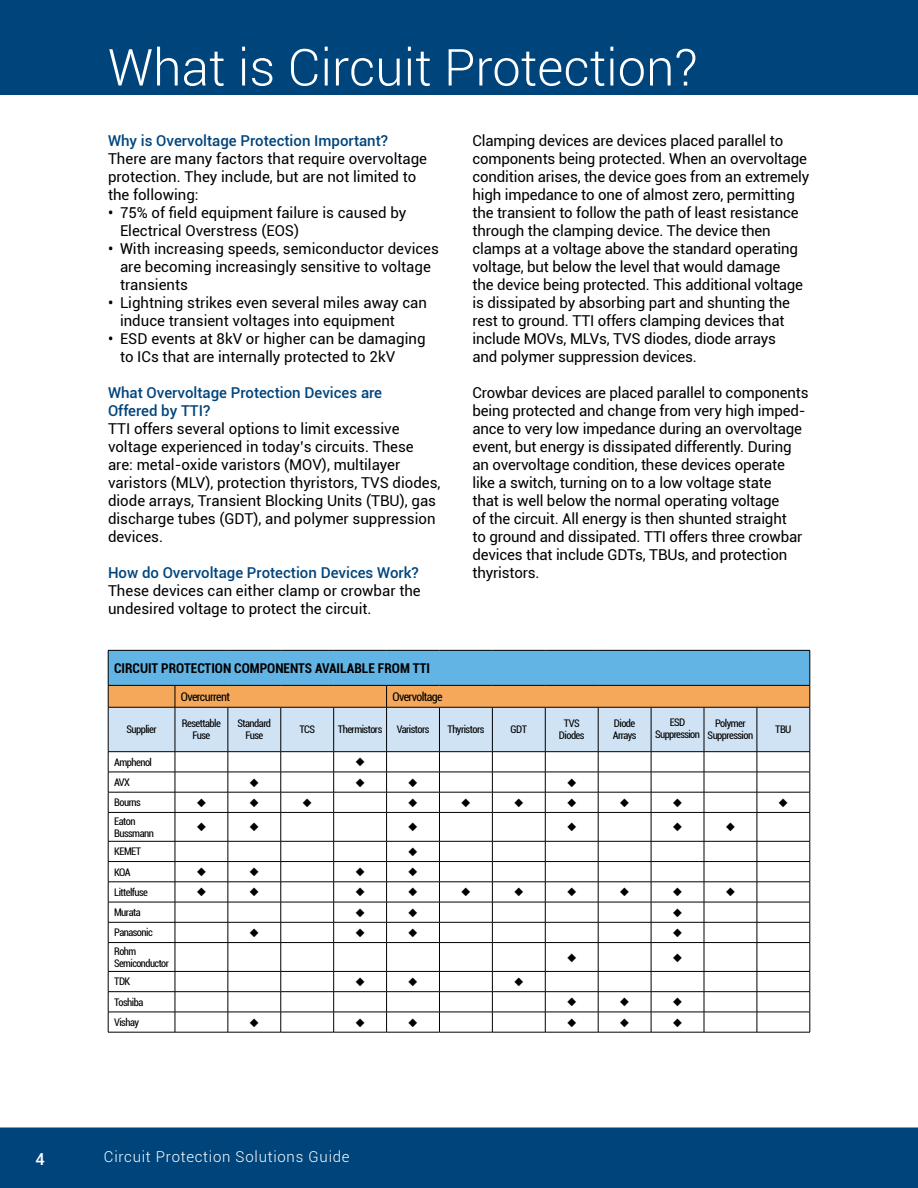
<style>
.page{position:relative;width:918px;height:1188px;background:#fff}
.page>*{position:absolute;margin:0;border:0;box-sizing:border-box;transform-origin:0 0}
.t1{font:300 51px "Roboto";color:#fff}
.t2{font:500 16.5px "Roboto";color:#fff}
.t3{font:15px/18px "Roboto";letter-spacing:-.01em;color:#000}
.t4{font:500 15px/18px "Roboto";color:#00447c}
.t5{font:300 15px "Roboto";letter-spacing:.05em;color:#fff}
.t6{font:700 condensed 13.5px "Roboto";color:#000}
.t7{font:condensed 12px "Roboto";letter-spacing:-.05em;color:#000}
.t8{font:condensed 10.5px/12px "Roboto";letter-spacing:-.05em;color:#000;text-align:center}
.s1{font-weight:500}
</style>
<div class="page">
<div style="left:0;top:0;width:918px;height:94px;background:#00447c"></div>
<div style="left:108px;top:650px;width:702px;height:35px;background:#62b4e4"></div>
<hr style="left:108px;top:650px;width:67px;height:1px;background:#000">
<hr style="left:108px;top:651px;width:1px;height:34px;background:#000">
<hr style="left:175px;top:650px;width:53px;height:1px;background:#000">
<hr style="left:228px;top:650px;width:53px;height:1px;background:#000">
<hr style="left:281px;top:650px;width:53px;height:1px;background:#000">
<hr style="left:334px;top:650px;width:53px;height:1px;background:#000">
<hr style="left:387px;top:650px;width:52px;height:1px;background:#000">
<hr style="left:439px;top:650px;width:53px;height:1px;background:#000">
<hr style="left:492px;top:650px;width:53px;height:1px;background:#000">
<hr style="left:545px;top:650px;width:53px;height:1px;background:#000">
<hr style="left:598px;top:650px;width:53px;height:1px;background:#000">
<hr style="left:651px;top:650px;width:53px;height:1px;background:#000">
<hr style="left:704px;top:650px;width:53px;height:1px;background:#000">
<hr style="left:757px;top:650px;width:53px;height:1px;background:#000">
<hr style="left:810px;top:651px;width:1px;height:34px;background:#000">
<hr style="left:108px;top:1032px;width:67px;height:1px;background:#000">
<hr style="left:175px;top:1032px;width:53px;height:1px;background:#000">
<hr style="left:228px;top:1032px;width:53px;height:1px;background:#000">
<hr style="left:281px;top:1032px;width:53px;height:1px;background:#000">
<hr style="left:334px;top:1032px;width:53px;height:1px;background:#000">
<hr style="left:387px;top:1032px;width:52px;height:1px;background:#000">
<hr style="left:439px;top:1032px;width:53px;height:1px;background:#000">
<hr style="left:492px;top:1032px;width:53px;height:1px;background:#000">
<hr style="left:545px;top:1032px;width:53px;height:1px;background:#000">
<hr style="left:598px;top:1032px;width:53px;height:1px;background:#000">
<hr style="left:651px;top:1032px;width:53px;height:1px;background:#000">
<hr style="left:704px;top:1032px;width:53px;height:1px;background:#000">
<hr style="left:757px;top:1032px;width:53px;height:1px;background:#000">
<div style="left:0;top:1128px;width:918px;height:60px;background:#00447c"></div>
<svg style="left:108px;top:685px;width:703px;height:347px"></svg>
<h1 class="t1" style="left:108px;top:32px;width:591px">What is Circuit Protection?</h1>
<p class="t4" style="left:108px;top:131px;width:282px">Why is Overvoltage Protection Important?</p>
<p class="t3" style="left:108px;top:149px;width:321px">There are many factors that require overvoltage protection. They include, but are not limited to the following:</p>
<p class="t3" style="left:120px;top:203px;width:288px;text-indent:-12px"><span class="s1">•</span> 75% of field equipment failure is caused by<br>Electrical Overstress (EOS)</p>
<p class="t3" style="left:120px;top:239px;width:320px;text-indent:-12px"><span class="s1">•</span> With increasing speeds, semiconductor devices are becoming increasingly sensitive to voltage transients</p>
<p class="t3" style="left:120px;top:293px;width:309px;text-indent:-12px"><span class="s1">•</span> Lightning strikes even several miles away can induce transient voltages into equipment</p>
<p class="t3" style="left:120px;top:329px;width:307px;text-indent:-12px"><span class="s1">•</span> ESD events at 8kV or higher can be damaging to ICs that are internally protected to 2kV</p>
<p class="t4" style="left:108px;top:383px;width:276px">What Overvoltage Protection Devices are<br>Offered by TTI?</p>
<p class="t3" style="left:108px;top:419px;width:334px">TTI offers several options to limit excessive voltage experienced in today’s circuits. These are: metal-oxide varistors (MOV), multilayer varistors (MLV), protection thyristors, TVS diodes, diode arrays, Transient Blocking Units (TBU), gas discharge tubes (GDT), and polymer suppression devices.</p>
<p class="t4" style="left:108px;top:563px;width:312px">How do Overvoltage Protection Devices Work?</p>
<p class="t3" style="left:108px;top:581px;width:314px">These devices can either clamp or crowbar the undesired voltage to protect the circuit.</p>
<p class="t3" style="left:472px;top:131px;width:338px">Clamping devices are devices placed parallel to components being protected. When an overvoltage condition arises, the device goes from an extremely high impedance to one of almost zero, permitting the transient to follow the path of least resistance through the clamping device. The device then clamps at a voltage above the standard operating voltage, but below the level that would damage<br>the device being protected. This additional voltage is dissipated by absorbing part and shunting the rest to ground. TTI offers clamping devices that include MOVs, MLVs, TVS diodes, diode arrays<br>and polymer suppression devices.</p>
<p class="t3" style="left:472px;top:383px;width:338px">Crowbar devices are placed parallel to components being protected and change from very high imped&shy;ance to very low impedance during an overvoltage event, but energy is dissipated differently. During an overvoltage condition, these devices operate like a switch, turning on to a low voltage state<br>that is well below the normal operating voltage<br>of the circuit. All energy is then shunted straight<br>to ground and dissipated. TTI offers three crowbar devices that include GDTs, TBUs, and protection thyristors.</p>
<p class="t6" style="left:114px;top:659px;width:317px">CIRCUIT PROTECTION COMPONENTS AVAILABLE FROM TTI</p>
<p class="t7" style="left:181px;top:688px;width:50px">Overcurrent</p>
<p class="t7" style="left:393px;top:688px;width:52px">Overvoltage</p>
<p class="t8" style="left:126px;top:723px;width:32px">Supplier</p>
<p class="t8" style="left:182px;top:717px;width:40px">Resettable<br>Fuse</p>
<p class="t8" style="left:238px;top:717px;width:35px">Standard<br>Fuse</p>
<p class="t8" style="left:299px;top:723px;width:17px">TCS</p>
<p class="t8" style="left:338px;top:723px;width:46px">Thermistors</p>
<p class="t8" style="left:397px;top:723px;width:34px">Varistors</p>
<p class="t8" style="left:448px;top:723px;width:38px">Thyristors</p>
<p class="t8" style="left:511px;top:723px;width:18px">GDT</p>
<p class="t8" style="left:559px;top:717px;width:27px">TVS<br>Diodes</p>
<p class="t8" style="left:613px;top:717px;width:25px;text-align:left">Diode<br>Arrays</p>
<p class="t8" style="left:655px;top:716px;width:46px">ESD<br>Suppression</p>
<p class="t8" style="left:708px;top:717px;width:47px">Polymer<br>Suppression</p>
<p class="t8" style="left:775px;top:723px;width:18px">TBU</p>
<p class="t8" style="left:114px;top:756px;width:39px">Amphenol</p>
<p class="t8" style="left:114px;top:776px;width:17px">AVX</p>
<p class="t8" style="left:114px;top:796px;width:28px">Bourns</p>
<p class="t8" style="left:114px;top:815px;width:41px;text-align:left">Eaton<br>Bussmann</p>
<p class="t8" style="left:114px;top:845px;width:28px">KEMET</p>
<p class="t8" style="left:114px;top:866px;width:18px">KOA</p>
<p class="t8" style="left:114px;top:886px;width:35px">Littelfuse</p>
<p class="t8" style="left:114px;top:906px;width:28px">Murata</p>
<p class="t8" style="left:114px;top:926px;width:40px">Panasonic</p>
<p class="t8" style="left:114px;top:945px;width:56px;text-align:left">Rohm<br>Semiconductor</p>
<p class="t8" style="left:114px;top:975px;width:18px">TDK</p>
<p class="t8" style="left:114px;top:996px;width:31px">Toshiba</p>
<p class="t8" style="left:114px;top:1016px;width:26px">Vishay</p>
<p class="t2" style="left:36px;top:1147px;width:11px">4</p>
<p class="t5" style="left:104px;top:1147px;width:247px">Circuit Protection Solutions Guide</p>
</div>
